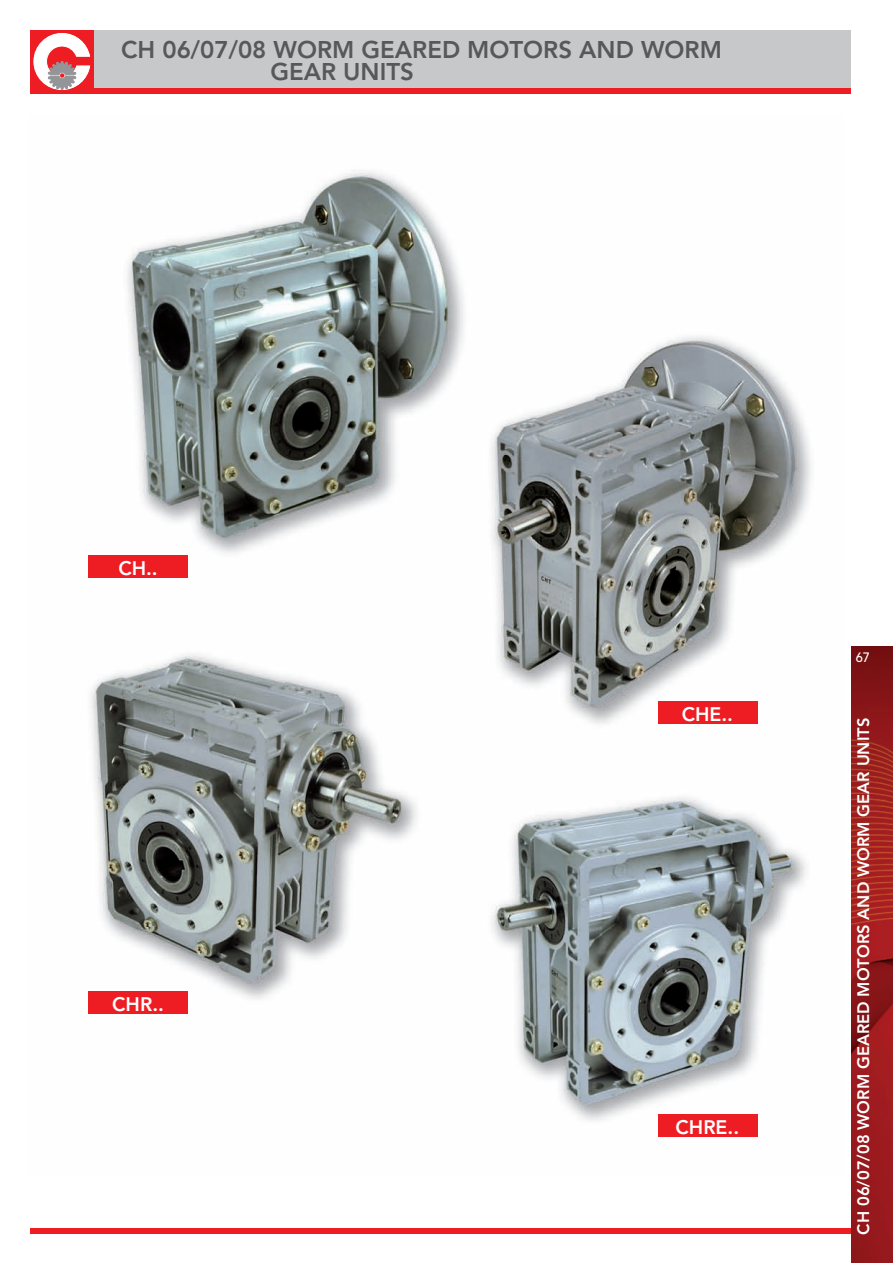
<style>
.page{position:relative;width:893px;height:1263px;background:#fff}
.page>*{position:absolute;margin:0;border:0;box-sizing:border-box;transform-origin:0 0}
.t1{font:800 24px "Avenir LT Std";color:#57585a}
.t2{font:800 19.5px "Avenir LT Std";color:#fff}
.t3{font:800 16.5px "Avenir LT Std";color:#fff}
.t4{font:500 13.5px "Avenir LT Std";color:#fff;scale:.95 1}
</style>
<div class="page">
<div style="left:30px;top:1228px;width:828px;height:5px;background:#ee1d23"></div>
<img style="left:851px;top:646px;width:42px;height:617px">
<div style="left:30px;top:30px;width:820px;height:64px;background:#c7c8ca"></div>
<div style="left:30px;top:30px;width:64px;height:64px;background:#ee1d23"></div>
<svg style="left:33px;top:33px;width:58px;height:57px"></svg>
<div style="left:93px;top:88px;width:757px;height:6px;background:#ee1d23"></div>
<img style="left:88px;top:170px;width:723px;height:967px">
<div style="left:88px;top:556px;width:100px;height:22px;background:#ee1d23"></div>
<div style="left:658px;top:702px;width:99px;height:22px;background:#ee1d23"></div>
<div style="left:88px;top:992px;width:100px;height:22px;background:#ee1d23"></div>
<div style="left:658px;top:1115px;width:99px;height:22px;background:#ee1d23"></div>
<p class="t1" style="left:121px;top:35px;width:602px">CH 06/07/08 WORM GEARED MOTORS AND WORM</p>
<p class="t1" style="left:270px;top:58px;width:145px">GEAR UNITS</p>
<p class="t2" style="left:118px;top:557px;width:41px">CH..</p>
<p class="t2" style="left:112px;top:992px;width:53px">CHR..</p>
<p class="t2" style="left:682px;top:702px;width:53px">CHE..</p>
<p class="t2" style="left:676px;top:1116px;width:65px">CHRE..</p>
<p class="t4" style="left:856px;top:650px;width:17px">67</p>
<p class="t3" style="left:854px;top:1234px;width:518px;rotate:-90deg">CH 06/07/08 WORM GEARED MOTORS AND WORM GEAR UNITS</p>
</div>
